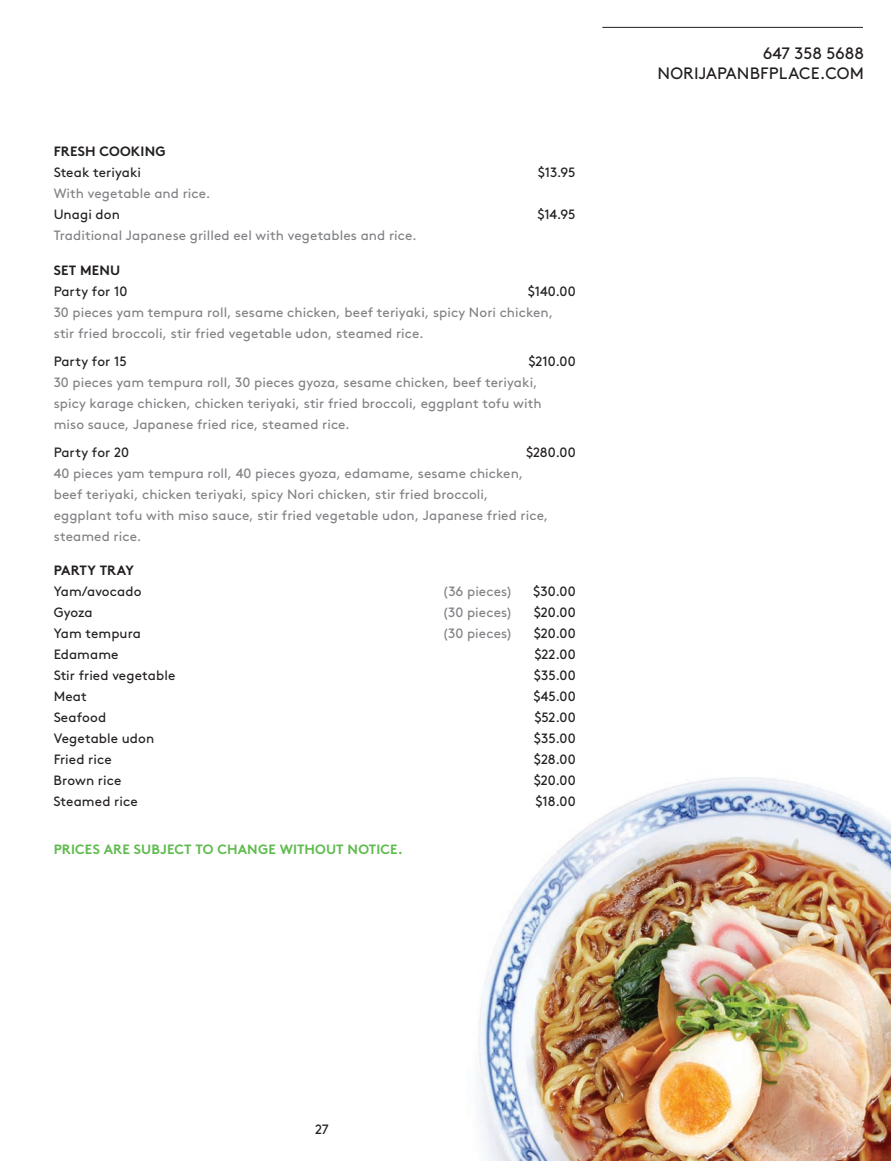
<style>
.page{position:relative;width:891px;height:1161px;background:#fff}
.page>*{position:absolute;margin:0;border:0;box-sizing:border-box;transform-origin:0 0}
.t1{font:16.5px/19.8px "Brown Std";letter-spacing:.01em;color:#231f20;text-align:right}
.t2{font:13.5px/21px "Brown Std";letter-spacing:.005em;color:#808285}
.t3{font:13.5px "Brown Std";letter-spacing:.005em;color:#231f20}
.t4{font:700 13.5px "Brown Std";letter-spacing:.01em;color:#5fbb4e}
.t5{font:700 13.5px "Brown Std";letter-spacing:.015em;color:#231f20}
</style>
<div class="page">
<img style="left:477px;top:777px;width:414px;height:384px">
<hr style="left:602px;top:27px;width:261px;height:1px;background:#231f20">
<p class="t5" style="left:54px;top:144px;width:113px">FRESH COOKING</p>
<p class="t3" style="left:54px;top:165px;width:89px">Steak teriyaki</p>
<p class="t3" style="left:538px;top:165px;width:39px">$13.95</p>
<p class="t2" style="left:54px;top:183px;width:158px">With vegetable and rice.</p>
<p class="t3" style="left:54px;top:207px;width:68px">Unagi don</p>
<p class="t3" style="left:537px;top:207px;width:40px">$14.95</p>
<p class="t2" style="left:54px;top:225px;width:365px">Traditional Japanese grilled eel with vegetables and rice.</p>
<p class="t5" style="left:54px;top:262px;width:68px">SET MENU</p>
<p class="t3" style="left:54px;top:283px;width:75px">Party for 10</p>
<p class="t3" style="left:528px;top:283px;width:49px">$140.00</p>
<p class="t2" style="left:54px;top:302px;width:501px">30 pieces yam tempura roll, sesame chicken, beef teriyaki, spicy Nori chicken, stir fried broccoli, stir fried vegetable udon, steamed rice.</p>
<p class="t3" style="left:54px;top:353px;width:75px">Party for 15</p>
<p class="t3" style="left:529px;top:353px;width:49px">$210.00</p>
<p class="t2" style="left:54px;top:372px;width:489px">30 pieces yam tempura roll, 30 pieces gyoza, sesame chicken, beef teriyaki, spicy karage chicken, chicken teriyaki, stir fried broccoli, eggplant tofu with miso sauce, Japanese fried rice, steamed rice.</p>
<p class="t3" style="left:54px;top:444px;width:77px">Party for 20</p>
<p class="t3" style="left:526px;top:444px;width:51px">$280.00</p>
<p class="t2" style="left:54px;top:462px;width:496px">40 pieces yam tempura roll, 40 pieces gyoza, edamame, sesame chicken, beef teriyaki, chicken teriyaki, spicy Nori chicken, stir fried broccoli, eggplant tofu with miso sauce, stir fried vegetable udon, Japanese fried rice, steamed rice.</p>
<p class="t5" style="left:54px;top:562px;width:82px">PARTY TRAY</p>
<p class="t3" style="left:54px;top:584px;width:89px">Yam/avocado</p>
<p class="t2" style="left:443px;top:581px;width:72px">(36 pieces)</p>
<p class="t3" style="left:533px;top:584px;width:44px">$30.00</p>
<p class="t3" style="left:54px;top:605px;width:41px">Gyoza</p>
<p class="t2" style="left:442px;top:602px;width:72px">(30 pieces)</p>
<p class="t3" style="left:534px;top:605px;width:43px">$20.00</p>
<p class="t3" style="left:54px;top:626px;width:89px">Yam tempura</p>
<p class="t2" style="left:442px;top:623px;width:72px">(30 pieces)</p>
<p class="t3" style="left:534px;top:626px;width:43px">$20.00</p>
<p class="t3" style="left:54px;top:647px;width:66px">Edamame</p>
<p class="t3" style="left:535px;top:647px;width:43px">$22.00</p>
<p class="t3" style="left:54px;top:668px;width:123px">Stir fried vegetable</p>
<p class="t3" style="left:534px;top:668px;width:43px">$35.00</p>
<p class="t3" style="left:54px;top:689px;width:35px">Meat</p>
<p class="t3" style="left:533px;top:689px;width:44px">$45.00</p>
<p class="t3" style="left:54px;top:710px;width:54px">Seafood</p>
<p class="t3" style="left:534px;top:710px;width:43px">$52.00</p>
<p class="t3" style="left:54px;top:731px;width:102px">Vegetable udon</p>
<p class="t3" style="left:534px;top:731px;width:43px">$35.00</p>
<p class="t3" style="left:54px;top:752px;width:60px">Fried rice</p>
<p class="t3" style="left:534px;top:752px;width:43px">$28.00</p>
<p class="t3" style="left:54px;top:773px;width:69px">Brown rice</p>
<p class="t3" style="left:534px;top:773px;width:43px">$20.00</p>
<p class="t3" style="left:54px;top:794px;width:86px">Steamed rice</p>
<p class="t3" style="left:536px;top:794px;width:42px">$18.00</p>
<p class="t4" style="left:54px;top:841px;width:351px">PRICES ARE SUBJECT TO CHANGE WITHOUT NOTICE.</p>
<p class="t1" style="left:658px;top:44px;width:208px">647 358 5688<br>NORIJAPANBFPLACE.COM</p>
<p class="t3" style="left:315px;top:1121px;width:15px">27</p>
</div>
